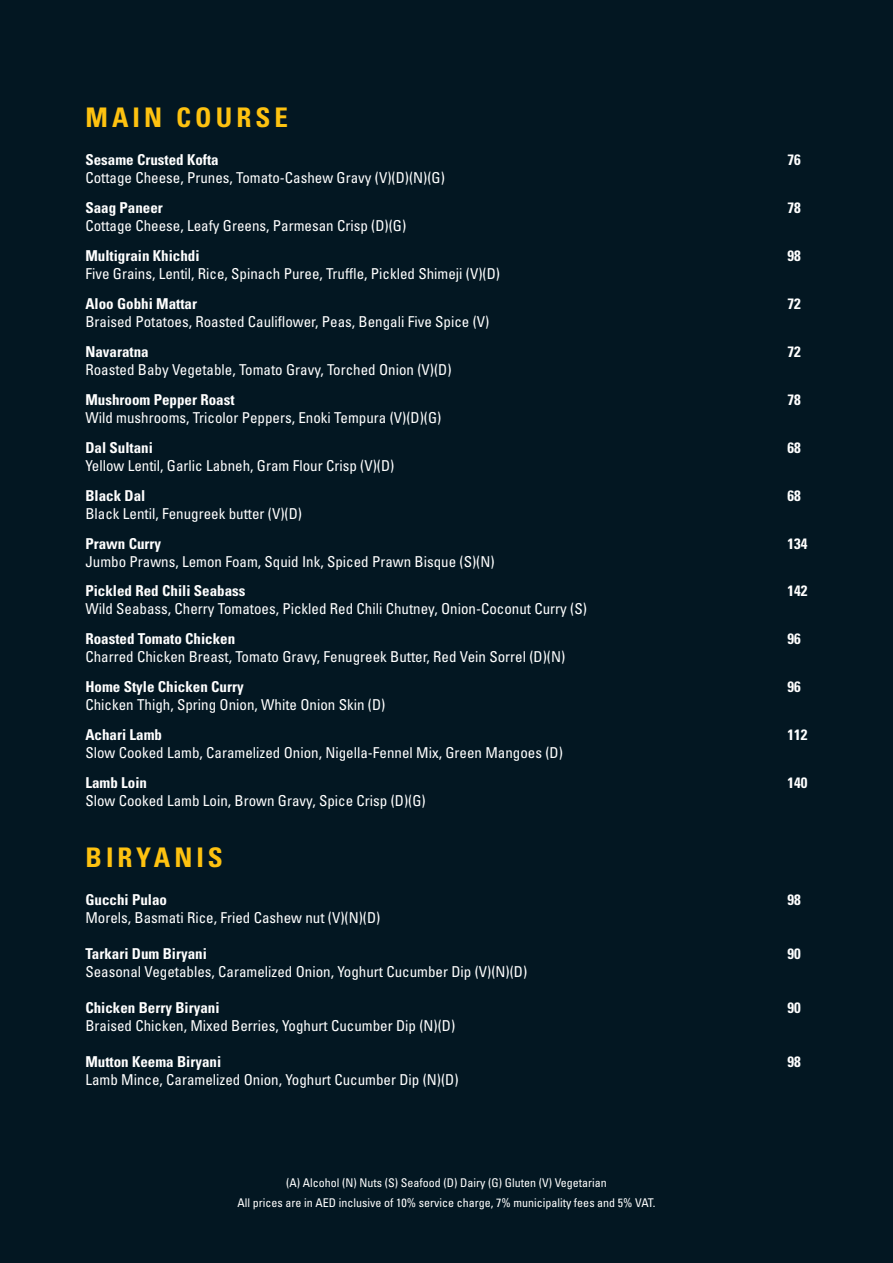
<style>
.page{position:relative;width:893px;height:1263px;background:#031722}
.page>*{position:absolute;margin:0;border:0;box-sizing:border-box;transform-origin:0 0}
.t1{font:700 condensed 27px "Univers LT Std";letter-spacing:.15em;color:#fec210}
.t2{font:condensed 15px "Univers LT Std";color:#fff}
.t3{font:700 condensed 15px "Univers LT Std";color:#fff}
.t4{font:condensed 12px/20.4px "Univers LT Std";color:#fff;text-align:center}
</style>
<div class="page">
<h1 class="t1" style="left:85px;top:101px;width:204px">MAIN COURSE</h1>
<p class="t3" style="left:85px;top:151px;width:135px">Sesame Crusted Kofta</p>
<p class="t3" style="left:787px;top:151px;width:15px">76</p>
<p class="t2" style="left:85px;top:168px;width:361px">Cottage Cheese, Prunes, Tomato-Cashew Gravy (V)(D)(N)(G)</p>
<p class="t3" style="left:85px;top:199px;width:79px">Saag Paneer</p>
<p class="t3" style="left:787px;top:199px;width:15px">78</p>
<p class="t2" style="left:85px;top:216px;width:322px">Cottage Cheese, Leafy Greens, Parmesan Crisp (D)(G)</p>
<p class="t3" style="left:85px;top:247px;width:116px">Multigrain Khichdi</p>
<p class="t3" style="left:787px;top:247px;width:15px">98</p>
<p class="t2" style="left:85px;top:264px;width:416px">Five Grains, Lentil, Rice, Spinach Puree, Truffle, Pickled Shimeji (V)(D)</p>
<p class="t3" style="left:85px;top:295px;width:113px">Aloo Gobhi Mattar</p>
<p class="t3" style="left:787px;top:295px;width:15px">72</p>
<p class="t2" style="left:85px;top:312px;width:405px">Braised Potatoes, Roasted Cauliflower, Peas, Bengali Five Spice (V)</p>
<p class="t3" style="left:85px;top:343px;width:65px">Navaratna</p>
<p class="t3" style="left:787px;top:343px;width:15px">72</p>
<p class="t2" style="left:85px;top:360px;width:368px">Roasted Baby Vegetable, Tomato Gravy, Torched Onion (V)(D)</p>
<p class="t3" style="left:85px;top:391px;width:151px">Mushroom Pepper Roast</p>
<p class="t3" style="left:787px;top:391px;width:15px">78</p>
<p class="t2" style="left:85px;top:408px;width:357px">Wild mushrooms, Tricolor Peppers, Enoki Tempura (V)(D)(G)</p>
<p class="t3" style="left:85px;top:439px;width:69px">Dal Sultani</p>
<p class="t3" style="left:787px;top:439px;width:15px">68</p>
<p class="t2" style="left:85px;top:456px;width:310px">Yellow Lentil, Garlic Labneh, Gram Flour Crisp (V)(D)</p>
<p class="t3" style="left:85px;top:487px;width:62px">Black Dal</p>
<p class="t3" style="left:787px;top:487px;width:15px">68</p>
<p class="t2" style="left:85px;top:504px;width:218px">Black Lentil, Fenugreek butter (V)(D)</p>
<p class="t3" style="left:85px;top:535px;width:77px">Prawn Curry</p>
<p class="t3" style="left:787px;top:535px;width:21px">134</p>
<p class="t2" style="left:85px;top:552px;width:411px">Jumbo Prawns, Lemon Foam, Squid Ink, Spiced Prawn Bisque (S)(N)</p>
<p class="t3" style="left:85px;top:581px;width:162px">Pickled Red Chili Seabass</p>
<p class="t3" style="left:787px;top:581px;width:21px">142</p>
<p class="t2" style="left:85px;top:599px;width:503px">Wild Seabass, Cherry Tomatoes, Pickled Red Chili Chutney, Onion-Coconut Curry (S)</p>
<p class="t3" style="left:85px;top:629px;width:151px">Roasted Tomato Chicken</p>
<p class="t3" style="left:787px;top:629px;width:15px">96</p>
<p class="t2" style="left:85px;top:647px;width:481px">Charred Chicken Breast, Tomato Gravy, Fenugreek Butter, Red Vein Sorrel (D)(N)</p>
<p class="t3" style="left:85px;top:677px;width:160px">Home Style Chicken Curry</p>
<p class="t3" style="left:787px;top:677px;width:15px">96</p>
<p class="t2" style="left:85px;top:695px;width:301px">Chicken Thigh, Spring Onion, White Onion Skin (D)</p>
<p class="t3" style="left:85px;top:725px;width:78px">Achari Lamb</p>
<p class="t3" style="left:787px;top:725px;width:21px">112</p>
<p class="t2" style="left:85px;top:743px;width:479px">Slow Cooked Lamb, Caramelized Onion, Nigella-Fennel Mix, Green Mangoes (D)</p>
<p class="t3" style="left:85px;top:773px;width:63px">Lamb Loin</p>
<p class="t3" style="left:787px;top:773px;width:21px">140</p>
<p class="t2" style="left:85px;top:791px;width:342px">Slow Cooked Lamb Loin, Brown Gravy, Spice Crisp (D)(G)</p>
<h1 class="t1" style="left:85px;top:841px;width:139px">BIRYANIS</h1>
<p class="t3" style="left:85px;top:890px;width:83px">Gucchi Pulao</p>
<p class="t3" style="left:787px;top:890px;width:15px">98</p>
<p class="t2" style="left:85px;top:908px;width:296px">Morels, Basmati Rice, Fried Cashew nut (V)(N)(D)</p>
<p class="t3" style="left:85px;top:944px;width:123px">Tarkari Dum Biryani</p>
<p class="t3" style="left:787px;top:944px;width:15px">90</p>
<p class="t2" style="left:85px;top:962px;width:443px">Seasonal Vegetables, Caramelized Onion, Yoghurt Cucumber Dip (V)(N)(D)</p>
<p class="t3" style="left:85px;top:998px;width:136px">Chicken Berry Biryani</p>
<p class="t3" style="left:787px;top:998px;width:15px">90</p>
<p class="t2" style="left:85px;top:1016px;width:371px">Braised Chicken, Mixed Berries, Yoghurt Cucumber Dip (N)(D)</p>
<p class="t3" style="left:85px;top:1052px;width:137px">Mutton Keema Biryani</p>
<p class="t3" style="left:787px;top:1052px;width:15px">98</p>
<p class="t2" style="left:85px;top:1070px;width:375px">Lamb Mince, Caramelized Onion, Yoghurt Cucumber Dip (N)(D)</p>
<p class="t4" style="left:237px;top:1172px;width:420px">(A) Alcohol (N) Nuts (S) Seafood (D) Dairy (G) Gluten (V) Vegetarian<br>All prices are in AED inclusive of 10% service charge, 7% municipality fees and 5% VAT.</p>
</div>
